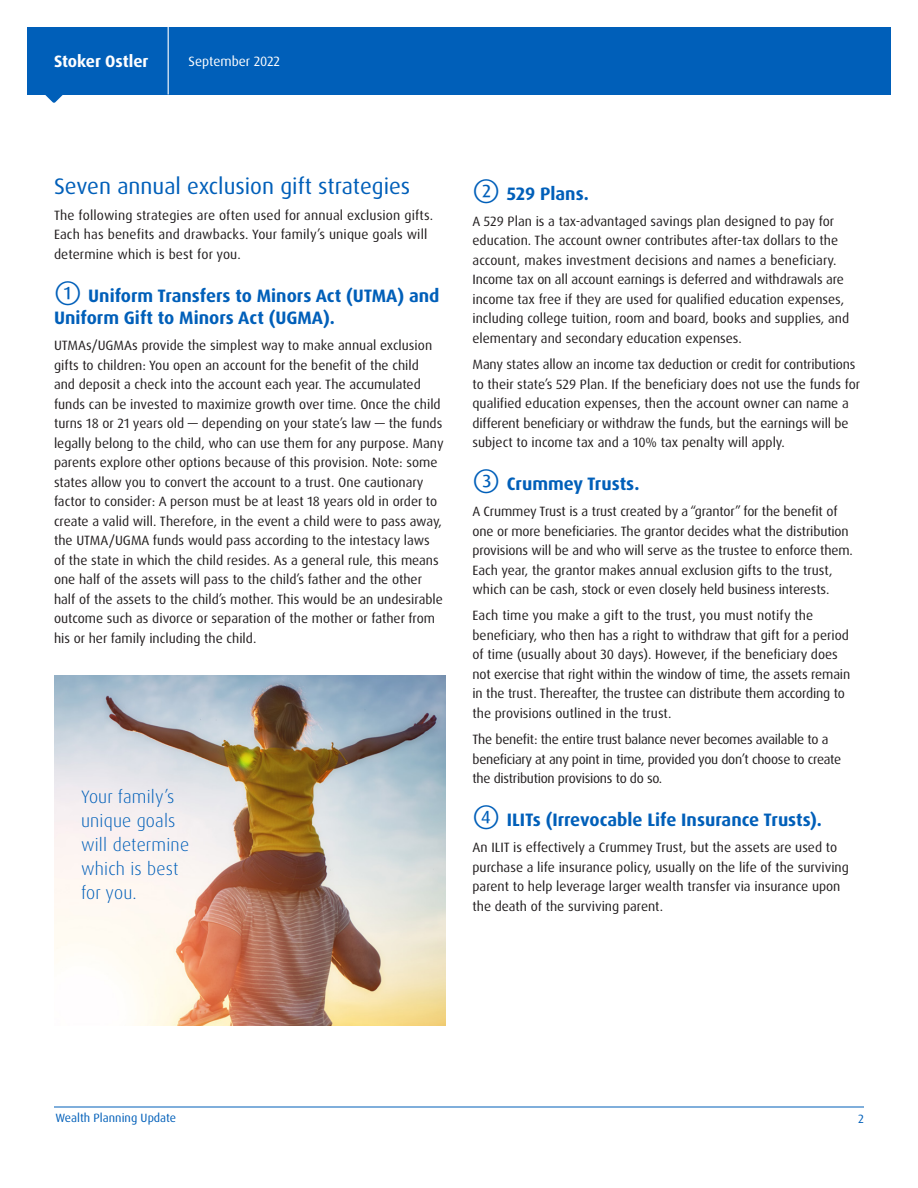
<style>
.page{position:relative;width:918px;height:1188px;background:#fff}
.page>*{position:absolute;margin:0;border:0;box-sizing:border-box;transform-origin:0 0}
.Paragraph_Headline{font:22.5px "Dax OT";color:#005fb9}
.Paragraph_Headline-2{font:700 18px/22.5px "Dax OT";color:#005fb9}
.Intro_Copy_Blue{font:300 18px/24px "Dax OT";letter-spacing:.01em;color:#005fb9}
.t1{font:700 16.5px "Dax Pro";color:#fff}
.Body_Copy{font:13.5px/19.5px "Dax OT";color:#231f20}
.Body_Copy-2{font:13.5px/19.5px "Dax OT";letter-spacing:-.02em;color:#231f20}
.Paragraph_Headline-3{font:13.5px/19.5px "Dax OT";letter-spacing:.01em;color:#231f20}
.t2{font:13.5px "Dax Pro";color:#fff}
.t3{font:12px "Dax OT";color:#005fb9}
.t4{font:12px "Dax Pro";color:#005fb9}
.s1{font-weight:400;font-size:30px}
</style>
<div class="page">
<div style="left:27px;top:27px;width:864px;height:67px;background:#005fb9"></div>
<hr style="left:54px;top:1107px;width:810px;height:1px;background:#005fb9">
<svg style="left:44px;top:94px;width:20px;height:9px"></svg>
<img style="left:54px;top:675px;width:392px;height:351px">
<hr style="left:168px;top:26px;width:1px;height:69px;background:#fff">
<p class="t1" style="left:54px;top:51px;width:96px">Stoker Ostler</p>
<p class="t2" style="left:189px;top:53px;width:93px">September 2022</p>
<p class="Paragraph_Headline" style="left:54px;top:172px;width:358px">Seven annual exclusion gift strategies</p>
<p class="Paragraph_Headline-3" style="left:54px;top:206px;width:381px">The following strategies are often used for annual exclusion gifts.<br>Each has benefits and drawbacks. Your family’s unique goals will determine which is best for you.</p>
<p class="Paragraph_Headline-2" style="left:54px;top:284px;width:387px"><span class="s1">①</span> Uniform Transfers to Minors Act (UTMA) and<br>Uniform Gift to Minors Act (UGMA).</p>
<p class="Body_Copy" style="left:54px;top:336px;width:391px">UTMAs/UGMAs provide the simplest way to make annual exclusion gifts to children: You open an account for the benefit of the child<br>and deposit a check into the account each year. The accumulated funds can be invested to maximize growth over time. Once the child turns 18 or 21 years old — depending on your state’s law — the funds legally belong to the child, who can use them for any purpose. Many parents explore other options because of this provision. Note: some states allow you to convert the account to a trust. One cautionary factor to consider: A person must be at least 18 years old in order to create a valid will. Therefore, in the event a child were to pass away, the UTMA/UGMA funds would pass according to the intestacy laws of the state in which the child resides. As a general rule, this means one half of the assets will pass to the child’s father and the other half of the assets to the child’s mother. This would be an undesirable outcome such as divorce or separation of the mother or father from his or her family including the child.</p>
<p class="Intro_Copy_Blue" style="left:81px;top:785px;width:110px">Your family’s unique goals will determine which is best for you.</p>
<p class="Paragraph_Headline-2" style="left:472px;top:182px;width:118px"><span class="s1">②</span> 529 Plans.</p>
<p class="Body_Copy" style="left:472px;top:211px;width:378px">A 529 Plan is a tax-advantaged savings plan designed to pay for education. The account owner contributes after-tax dollars to the account, makes investment decisions and names a beneficiary.<br>Income tax on all account earnings is deferred and withdrawals are income tax free if they are used for qualified education expenses, including college tuition, room and board, books and supplies, and elementary and secondary education expenses.</p>
<p class="Body_Copy" style="left:472px;top:355px;width:389px">Many states allow an income tax deduction or credit for contributions to their state’s 529 Plan. If the beneficiary does not use the funds for qualified education expenses, then the account owner can name a different beneficiary or withdraw the funds, but the earnings will be subject to income tax and a 10% tax penalty will apply.</p>
<p class="Paragraph_Headline-2" style="left:472px;top:472px;width:168px"><span class="s1">③</span> Crummey Trusts.</p>
<p class="Body_Copy" style="left:472px;top:502px;width:382px">A Crummey Trust is a trust created by a “grantor” for the benefit of one or more beneficiaries. The grantor decides what the distribution provisions will be and who will serve as the trustee to enforce them.<br>Each year, the grantor makes annual exclusion gifts to the trust, which can be cash, stock or even closely held business interests.</p>
<p class="Body_Copy" style="left:472px;top:606px;width:379px">Each time you make a gift to the trust, you must notify the beneficiary, who then has a right to withdraw that gift for a period of time (usually about 30 days). However, if the beneficiary does not exercise that right within the window of time, the assets remain in the trust. Thereafter, the trustee can distribute them according to the provisions outlined in the trust.</p>
<p class="Body_Copy-2" style="left:472px;top:730px;width:370px">The benefit: the entire trust balance never becomes available to a beneficiary at any point in time, provided you don’t choose to create the distribution provisions to do so.</p>
<p class="Paragraph_Headline-2" style="left:472px;top:808px;width:351px"><span class="s1">④</span> ILITs (Irrevocable Life Insurance Trusts).</p>
<p class="Body_Copy" style="left:472px;top:838px;width:378px">An ILIT is effectively a Crummey Trust, but the assets are used to purchase a life insurance policy, usually on the life of the surviving parent to help leverage larger wealth transfer via insurance upon the death of the surviving parent.</p>
<p class="t3" style="left:56px;top:1110px;width:122px">Wealth Planning Update</p>
<p class="t4" style="left:858px;top:1111px;width:7px">2</p>
</div>
